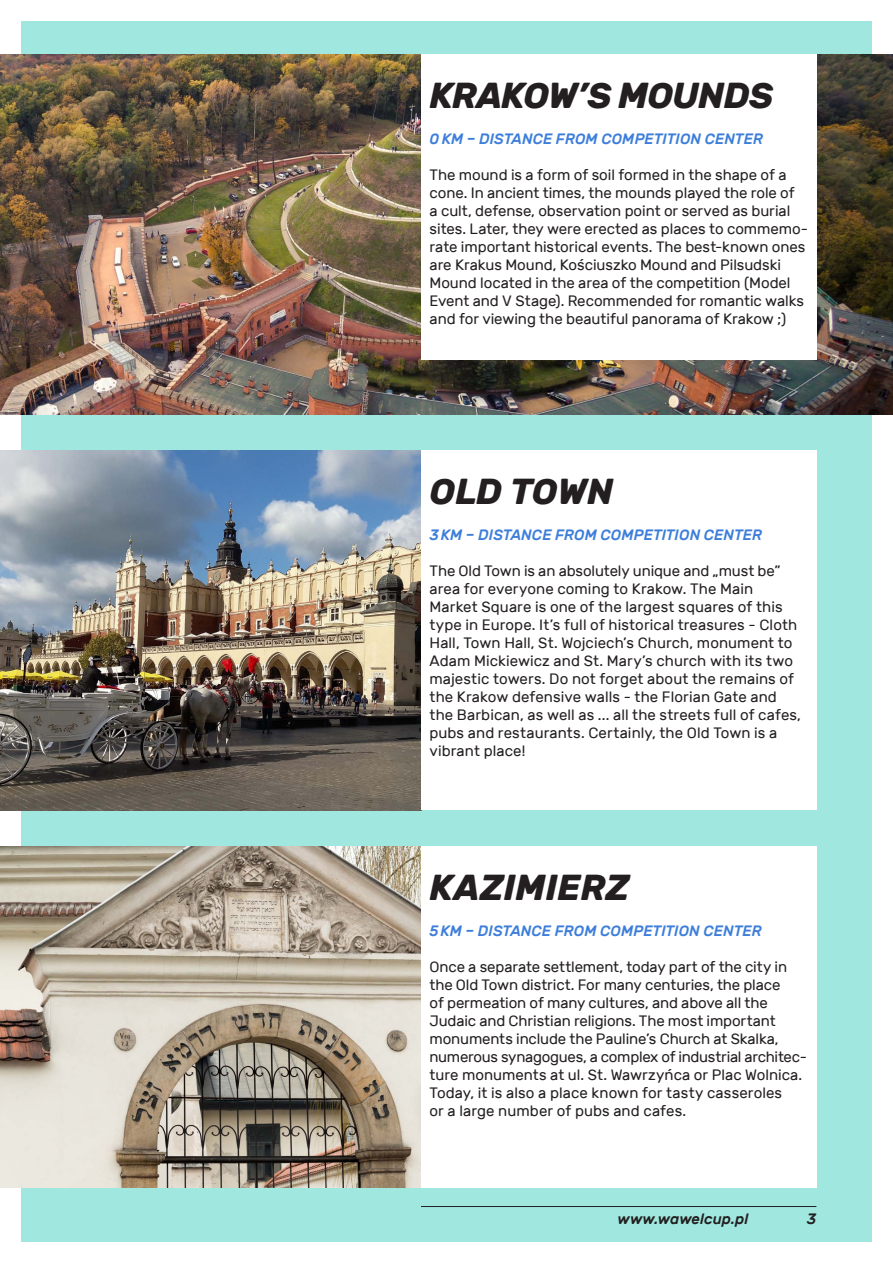
<style>
.page{position:relative;width:893px;height:1263px;background:#fff}
.page>*{position:absolute;margin:0;border:0;box-sizing:border-box;transform-origin:0 0}
.tekst{font:italic 700 36px "Rubik";letter-spacing:-.015em;color:#231f20}
.tekst-2{font:italic 700 36px "Rubik";letter-spacing:.005em;color:#231f20}
.tekst-3{font:15px/18px "Rubik";letter-spacing:-.005em;color:#231f20}
.tekst-4{font:italic 500 15px "Rubik";letter-spacing:.005em;color:#3d7edb}
.t1{font:italic 500 15px "Rubik";color:#231f20}
</style>
<div class="page">
<div style="left:21px;top:21px;width:851px;height:1221px;background:#a0e8df"></div>
<img style="left:0;top:54px;width:893px;height:360px">
<div style="left:421px;top:157px;width:395px;height:203px;background:#fff"></div>
<div style="left:421px;top:54px;width:395px;height:108px;background:#fff"></div>
<img style="left:0;top:450px;width:421px;height:360px">
<div style="left:421px;top:546px;width:395px;height:264px;background:#fff"></div>
<div style="left:421px;top:450px;width:395px;height:101px;background:#fff"></div>
<img style="left:0;top:846px;width:421px;height:342px">
<div style="left:421px;top:944px;width:395px;height:244px;background:#fff"></div>
<div style="left:421px;top:846px;width:395px;height:102px;background:#fff"></div>
<hr style="left:421px;top:1206px;width:395px;height:1px;background:#231f20">
<p class="tekst" style="left:430px;top:75px;width:345px">KRAKOW’S MOUNDS</p>
<p class="tekst-4" style="left:430px;top:130px;width:335px">0 KM – DISTANCE FROM COMPETITION CENTER</p>
<p class="tekst-3" style="left:430px;top:166px;width:380px">The mound is a form of soil formed in the shape of a cone. In ancient times, the mounds played the role of<br>a cult, defense, observation point or served as burial sites. Later, they were erected as places to commemo&shy;rate important historical events. The best-known ones are Krakus Mound, Kościuszko Mound and Pilsudski Mound located in the area of the competition (Model Event and V Stage). Recommended for romantic walks and for viewing the beautiful panorama of Krakow ;)</p>
<p class="tekst" style="left:430px;top:471px;width:185px">OLD TOWN</p>
<p class="tekst-4" style="left:430px;top:526px;width:334px">3 KM – DISTANCE FROM COMPETITION CENTER</p>
<p class="tekst-3" style="left:430px;top:562px;width:373px">The Old Town is an absolutely unique and „must be” area for everyone coming to Krakow. The Main Market Square is one of the largest squares of this type in Europe. It’s full of historical treasures - Cloth Hall, Town Hall, St. Wojciech’s Church, monument to Adam Mickiewicz and St. Mary’s church with its two majestic towers. Do not forget about the remains of the Krakow defensive walls - the Florian Gate and the Barbican, as well as ... all the streets full of cafes, pubs and restaurants. Certainly, the Old Town is a vibrant place!</p>
<p class="tekst-2" style="left:430px;top:867px;width:201px">KAZIMIERZ</p>
<p class="tekst-4" style="left:430px;top:922px;width:334px">5 KM – DISTANCE FROM COMPETITION CENTER</p>
<p class="tekst-3" style="left:430px;top:958px;width:379px">Once a separate settlement, today part of the city in the Old Town district. For many centuries, the place<br>of permeation of many cultures, and above all the Judaic and Christian religions. The most important monuments include the Pauline’s Church at Skalka, numerous synagogues, a complex of industrial architec&shy;ture monuments at ul. St. Wawrzyńca or Plac Wolnica.<br>Today, it is also a place known for tasty casseroles<br>or a large number of pubs and cafes.</p>
<p class="t1" style="left:618px;top:1210px;width:132px">www.wawelcup.pl</p>
<p class="t1" style="left:807px;top:1210px;width:11px">3</p>
</div>
